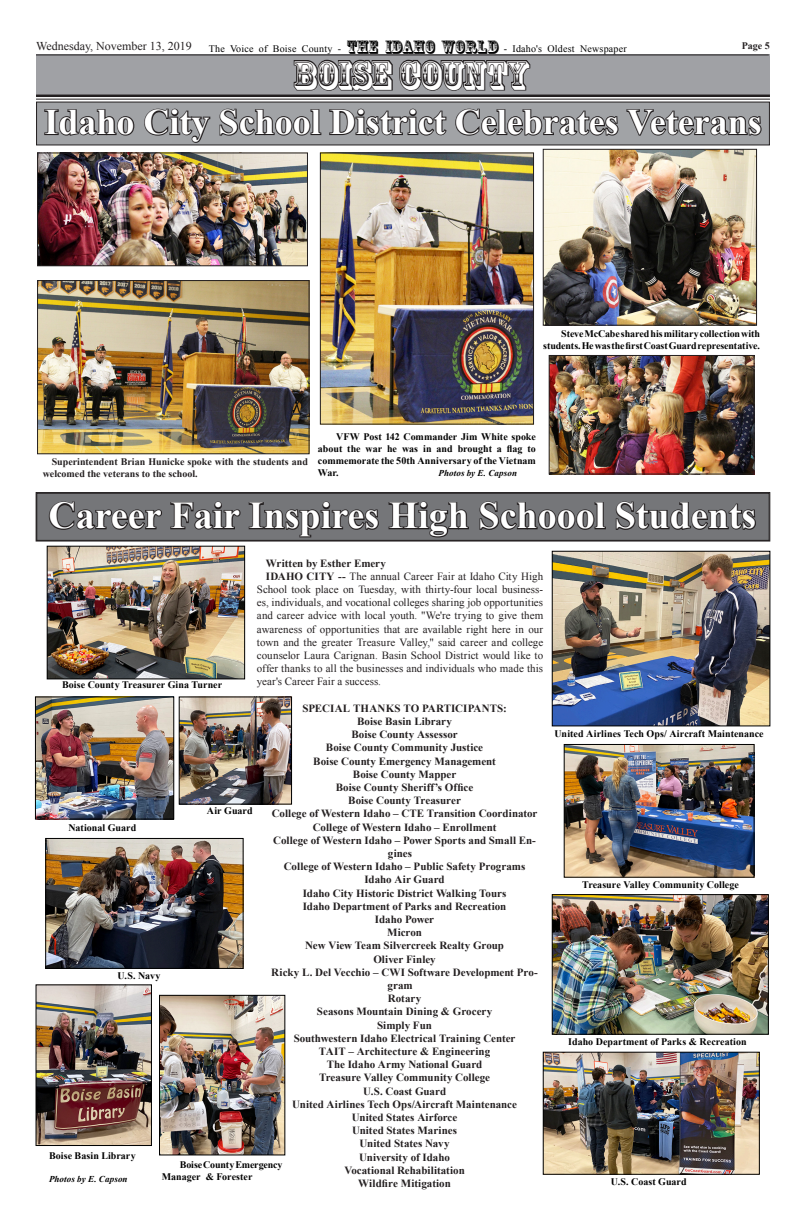
<style>
.page{position:relative;width:806px;height:1224px;background:#fff}
.page>*{position:absolute;margin:0;border:0;box-sizing:border-box;transform-origin:0 0}
.Headline{font:700 38px "Times New Roman";color:#fff}
.sect_heads{font:38px "Rosewood Std";color:#fff}
.Body_text{font:700 36px "Times New Roman";color:#fff}
.t1{font:12px "Times New Roman";color:#231f20}
.Body_text-2{font:700 11px/13.2px "Times New Roman";color:#231f20}
.Body_text-3{font:11px/13.2px "Times New Roman";letter-spacing:.005em;color:#231f20;text-align:justify}
.Body_Text{font:700 10px/12px "Times New Roman";color:#000;text-align:justify}
.Body_text-4{font:700 10px/12px "Times New Roman";color:#231f20}
.t2{font:10px "Times New Roman";letter-spacing:.02em;color:#000}
.Body_Text-2{font:italic 700 9px "Times New Roman";letter-spacing:.01em;color:#000}
.s1{font-family:"Rosewood Std";font-size:18px}
.s2{font-weight:700}
</style>
<div class="page">
<div style="left:36px;top:54px;width:734px;height:41px;background:#a0a1a5"></div>
<hr style="left:36px;top:95px;width:734px;height:2px;background:#231f20">
<hr style="left:36px;top:99px;width:734px;height:1px;background:#231f20">
<hr style="left:36px;top:55px;width:732px;height:1px;background:#231f20">
<div style="left:37px;top:102px;width:732px;height:43px;background:#a1a3a6"></div>
<svg style="left:44px;top:109px;width:91px;height:27px"></svg>
<svg style="left:144px;top:108px;width:67px;height:35px"></svg>
<svg style="left:218px;top:54px;width:545px;height:82px"></svg>
<svg style="left:36px;top:492px;width:734px;height:49px;background:#5f5f61"></svg>
<img style="left:322px;top:154px;width:210px;height:269px">
<div style="left:320px;top:152px;width:214px;height:273px;border:1px solid #231f20"></div>
<img style="left:544px;top:151px;width:211px;height:173px">
<div style="left:542px;top:149px;width:215px;height:177px;border:1px solid #231f20"></div>
<img style="left:39px;top:282px;width:268px;height:170px">
<div style="left:37px;top:280px;width:272px;height:174px;border:1px solid #231f20"></div>
<img style="left:550px;top:357px;width:202px;height:116px">
<div style="left:548px;top:355px;width:206px;height:120px;border:1px solid #231f20"></div>
<img style="left:39px;top:154px;width:267px;height:110px">
<div style="left:37px;top:152px;width:271px;height:114px;border:1px solid #231f20"></div>
<img style="left:553px;top:553px;width:215px;height:171px">
<div style="left:551px;top:551px;width:219px;height:175px;border:1px solid #000"></div>
<img style="left:49px;top:548px;width:194px;height:129px">
<div style="left:47px;top:546px;width:198px;height:133px;border:1px solid #000"></div>
<img style="left:565px;top:746px;width:187px;height:130px">
<div style="left:563px;top:744px;width:191px;height:134px;border:1px solid #000"></div>
<img style="left:181px;top:698px;width:109px;height:105px">
<div style="left:179px;top:696px;width:113px;height:109px;border:1px solid #000"></div>
<img style="left:37px;top:698px;width:135px;height:120px">
<div style="left:35px;top:696px;width:139px;height:124px;border:1px solid #000"></div>
<img style="left:38px;top:986px;width:112px;height:158px">
<div style="left:36px;top:984px;width:116px;height:162px;border:1px solid #000"></div>
<img style="left:553px;top:896px;width:213px;height:137px">
<div style="left:551px;top:894px;width:217px;height:141px;border:1px solid #000"></div>
<img style="left:544px;top:1054px;width:213px;height:119px">
<div style="left:542px;top:1052px;width:217px;height:123px;border:1px solid #000"></div>
<img style="left:47px;top:840px;width:195px;height:127px">
<div style="left:45px;top:838px;width:199px;height:131px;border:1px solid #000"></div>
<img style="left:161px;top:997px;width:122px;height:156px">
<div style="left:159px;top:995px;width:126px;height:160px;border:1px solid #000"></div>
<p class="t1" style="left:36px;top:38px;width:157px">Wednesday, November 13, 2019</p>
<p class="t2" style="left:209px;top:42px;width:419px">The Voice of Boise County - <span class="s1">THE IDAHO WORLD</span> - Idaho's Oldest Newspaper</p>
<p class="Body_text-4" style="left:741px;top:40px;width:30px">Page 5</p>
<p class="sect_heads" style="left:293px;top:53px;width:236px">BOISE COUNTY</p>
<p class="Body_text" style="left:45px;top:97px;width:718px">Idaho City School District Celebrates Veterans</p>
<p class="Body_Text" style="left:543px;top:327px;width:218px;text-align:right">Steve McCabe shared his military collection with students. He was the first Coast Guard representative.</p>
<p class="Body_text-4" style="left:43px;top:455px;width:267px;text-indent:9px">Superintendent Brian Hunicke spoke with the students and welcomed the veterans to the school.</p>
<p class="Body_Text" style="left:318px;top:431px;width:219px;text-indent:18px">VFW Post 142 Commander Jim White spoke about the war he was in and brought a flag to commemorate the 50th Anniversary of the Vietnam War.</p>
<p class="Body_Text-2" style="left:438px;top:467px;width:80px">Photos by E. Capson</p>
<p class="Headline" style="left:48px;top:489px;width:709px">Career Fair Inspires High Schoool Students</p>
<p class="Body_text-2" style="left:266px;top:556px;width:121px">Written by Esther Emery</p>
<p class="Body_text-3" style="left:257px;top:569px;width:288px;text-indent:9px"><span class="s2">IDAHO CITY --</span> The annual Career Fair at Idaho City High School took place on Tuesday, with thirty-four local business&shy;es, individuals, and vocational colleges sharing job opportunities and career advice with local youth. "We're trying to give them awareness of opportunities that are available right here in our town and the greater Treasure Valley," said career and college counselor Laura Carignan. Basin School District would like to offer thanks to all the businesses and individuals who made this year's Career Fair a success.</p>
<p class="Body_text-2" style="left:302px;top:701px;width:206px">SPECIAL THANKS TO PARTICIPANTS:</p>
<p class="Body_text-2" style="left:357px;top:714px;width:96px">Boise Basin Library</p>
<p class="Body_text-2" style="left:351px;top:728px;width:108px">Boise County Assessor</p>
<p class="Body_text-2" style="left:326px;top:741px;width:159px">Boise County Community Justice</p>
<p class="Body_text-2" style="left:313px;top:754px;width:184px">Boise County Emergency Management</p>
<p class="Body_text-2" style="left:353px;top:767px;width:105px">Boise County Mapper</p>
<p class="Body_text-2" style="left:336px;top:780px;width:139px">Boise County Sheriff’s Office</p>
<p class="Body_text-2" style="left:348px;top:794px;width:114px">Boise County Treasurer</p>
<p class="Body_text-2" style="left:272px;top:807px;width:267px">College of Western Idaho – CTE Transition Coordinator</p>
<p class="Body_text-2" style="left:313px;top:820px;width:185px">College of Western Idaho – Enrollment</p>
<p class="Body_text-2" style="left:388px;top:833px;width:149px;text-indent:-115px">College of Western Idaho – Power Sports and Small En&shy;gines</p>
<p class="Body_text-2" style="left:284px;top:860px;width:243px">College of Western Idaho – Public Safety Programs</p>
<p class="Body_text-2" style="left:364px;top:873px;width:82px">Idaho Air Guard</p>
<p class="Body_text-2" style="left:303px;top:886px;width:205px">Idaho City Historic District Walking Tours</p>
<p class="Body_text-2" style="left:303px;top:899px;width:205px">Idaho Department of Parks and Recreation</p>
<p class="Body_text-2" style="left:375px;top:912px;width:61px">Idaho Power</p>
<p class="Body_text-2" style="left:387px;top:926px;width:36px">Micron</p>
<p class="Body_text-2" style="left:305px;top:939px;width:200px">New View Team Silvercreek Realty Group</p>
<p class="Body_text-2" style="left:373px;top:952px;width:64px">Oliver Finley</p>
<p class="Body_text-2" style="left:387px;top:965px;width:152px;text-indent:-116px">Ricky L. Del Vecchio – CWI Software Development Pro&shy;gram</p>
<p class="Body_text-2" style="left:388px;top:992px;width:35px">Rotary</p>
<p class="Body_text-2" style="left:317px;top:1005px;width:177px">Seasons Mountain Dining &amp; Grocery</p>
<p class="Body_text-2" style="left:377px;top:1018px;width:56px">Simply Fun</p>
<p class="Body_text-2" style="left:294px;top:1031px;width:223px">Southwestern Idaho Electrical Training Center</p>
<p class="Body_text-2" style="left:319px;top:1044px;width:173px">TAIT – Architecture &amp; Engineering</p>
<p class="Body_text-2" style="left:327px;top:1058px;width:157px">The Idaho Army National Guard</p>
<p class="Body_text-2" style="left:319px;top:1071px;width:173px">Treasure Valley Community College</p>
<p class="Body_text-2" style="left:363px;top:1084px;width:85px">U.S. Coast Guard</p>
<p class="Body_text-2" style="left:292px;top:1097px;width:226px">United Airlines Tech Ops/Aircraft Maintenance</p>
<p class="Body_text-2" style="left:352px;top:1110px;width:107px">United States Airforce</p>
<p class="Body_text-2" style="left:352px;top:1124px;width:107px">United States Marines</p>
<p class="Body_text-2" style="left:359px;top:1137px;width:91px">United States Navy</p>
<p class="Body_text-2" style="left:359px;top:1150px;width:92px">University of Idaho</p>
<p class="Body_text-2" style="left:344px;top:1163px;width:122px">Vocational Rehabilitation</p>
<p class="Body_text-2" style="left:358px;top:1176px;width:94px">Wildfire Mitigation</p>
<p class="Body_Text" style="left:62px;top:678px;width:161px">Boise County Treasurer Gina Turner</p>
<p class="Body_Text" style="left:554px;top:728px;width:210px">United Airlines Tech Ops/ Aircraft Maintenance</p>
<p class="Body_Text" style="left:207px;top:804px;width:47px">Air Guard</p>
<p class="Body_Text" style="left:68px;top:821px;width:69px">National Guard</p>
<p class="Body_Text" style="left:582px;top:879px;width:158px">Treasure Valley Community College</p>
<p class="Body_Text" style="left:118px;top:970px;width:44px">U.S. Navy</p>
<p class="Body_Text" style="left:568px;top:1036px;width:180px">Idaho Department of Parks &amp; Recreation</p>
<p class="Body_Text" style="left:49px;top:1150px;width:88px">Boise Basin Library</p>
<p class="Body_Text-2" style="left:49px;top:1173px;width:80px">Photos by E. Capson</p>
<p class="Body_Text" style="left:162px;top:1159px;width:122px;text-indent:18px">Boise County Emergency<br>Manager &amp; Forester</p>
<p class="Body_Text" style="left:610px;top:1175px;width:77px">U.S. Coast Guard</p>
</div>
